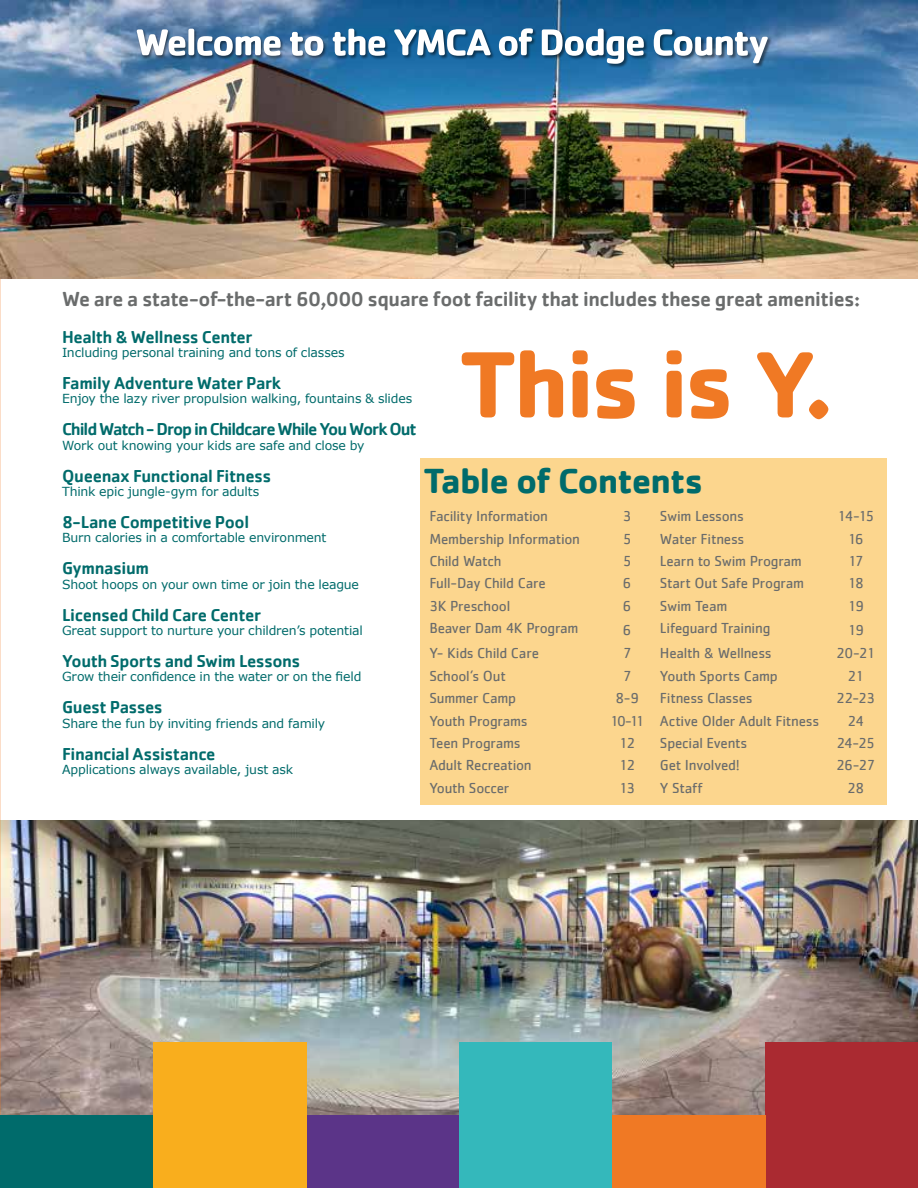
<style>
.page{position:relative;width:918px;height:1188px;background:#fff}
.page>*{position:absolute;margin:0;border:0;box-sizing:border-box;transform-origin:0 0}
.t1{font:700 97.5px "Cachet";letter-spacing:-.04em;color:#f07924}
.t2{font:700 36px "Cachet";letter-spacing:-.03em;color:#006b6b}
.t3{font:500 21px "Cachet";letter-spacing:-.025em;color:#6a6c6c}
.t4{font:500 17.85px "Cachet";letter-spacing:-.025em;color:#006b6b}
.t5{font:500 17.85px "Cachet";letter-spacing:-.055em;color:#006b6b}
.t6{font:15px "Cachet";letter-spacing:-.015em;color:#6a6c6c}
.t7{font:12.45px "Verdana";letter-spacing:-.015em;color:#006b6b}
</style>
<div class="page">
<img style="left:0;top:820px;width:918px;height:295px">
<div style="left:421px;top:458px;width:466px;height:347px;background:#fcd68e"></div>
<img style="left:0;top:0;width:918px;height:278px">
<div style="left:136px;top:28px;width:636px;height:40px;background:#000;opacity:.5"></div>
<svg style="left:137px;top:28px;width:631px;height:36px"></svg>
<div style="left:765px;top:1042px;width:153px;height:146px;background:#aa2a31"></div>
<div style="left:612px;top:1115px;width:153px;height:73px;background:#f07924"></div>
<div style="left:459px;top:1042px;width:153px;height:146px;background:#34b8bb"></div>
<div style="left:306px;top:1115px;width:153px;height:73px;background:#5b3488"></div>
<div style="left:153px;top:1042px;width:153px;height:146px;background:#f9ae1d"></div>
<div style="left:0;top:1115px;width:153px;height:73px;background:#006b6b"></div>
<h3 class="t3" style="left:62px;top:286px;width:799px">We are a state-of-the-art 60,000 square foot facility that includes these great amenities:</h3>
<p class="t4" style="left:62px;top:326px;width:192px">Health &amp; Wellness Center</p>
<p class="t7" style="left:62px;top:344px;width:284px">Including personal training and tons of classes</p>
<p class="t4" style="left:62px;top:372px;width:221px">Family Adventure Water Park</p>
<p class="t7" style="left:62px;top:390px;width:352px">Enjoy the lazy river propulsion walking, fountains &amp; slides</p>
<p class="t5" style="left:62px;top:418px;width:356px">Child Watch - Drop in Childcare While You Work Out</p>
<p class="t7" style="left:62px;top:437px;width:304px">Work out knowing your kids are safe and close by</p>
<p class="t4" style="left:62px;top:465px;width:211px">Queenax Functional Fitness</p>
<p class="t7" style="left:62px;top:483px;width:199px">Think epic jungle-gym for adults</p>
<p class="t4" style="left:62px;top:511px;width:189px">8-Lane Competitive Pool</p>
<p class="t7" style="left:62px;top:529px;width:266px">Burn calories in a comfortable environment</p>
<p class="t4" style="left:62px;top:557px;width:89px">Gymnasium</p>
<p class="t7" style="left:62px;top:576px;width:298px">Shoot hoops on your own time or join the league</p>
<p class="t4" style="left:62px;top:604px;width:201px">Licensed Child Care Center</p>
<p class="t7" style="left:62px;top:622px;width:302px">Great support to nurture your children’s potential</p>
<p class="t4" style="left:62px;top:650px;width:240px">Youth Sports and Swim Lessons</p>
<p class="t7" style="left:62px;top:668px;width:301px">Grow their confidence in the water or on the field</p>
<p class="t4" style="left:62px;top:696px;width:102px">Guest Passes</p>
<p class="t7" style="left:62px;top:715px;width:265px">Share the fun by inviting friends and family</p>
<p class="t4" style="left:62px;top:743px;width:155px">Financial Assistance</p>
<p class="t7" style="left:62px;top:761px;width:233px">Applications always available, just ask</p>
<h1 class="t1" style="left:459px;top:322px;width:377px">This is Y.</h1>
<h2 class="t2" style="left:423px;top:457px;width:281px">Table of Contents</h2>
<p class="t6" style="left:429px;top:507px;width:120px">Facility Information</p>
<p class="t6" style="left:623px;top:507px;width:10px">3</p>
<p class="t6" style="left:660px;top:507px;width:85px">Swim Lessons</p>
<p class="t6" style="left:837px;top:507px;width:39px">14-15</p>
<p class="t6" style="left:429px;top:530px;width:152px">Membership Information</p>
<p class="t6" style="left:623px;top:530px;width:10px">5</p>
<p class="t6" style="left:660px;top:530px;width:86px">Water Fitness</p>
<p class="t6" style="left:847px;top:530px;width:18px">16</p>
<p class="t6" style="left:429px;top:552px;width:74px">Child Watch</p>
<p class="t6" style="left:623px;top:552px;width:10px">5</p>
<p class="t6" style="left:660px;top:552px;width:143px">Learn to Swim Program</p>
<p class="t6" style="left:848px;top:552px;width:18px">17</p>
<p class="t6" style="left:429px;top:575px;width:118px">Full-Day Child Care</p>
<p class="t6" style="left:623px;top:575px;width:10px">6</p>
<p class="t6" style="left:660px;top:575px;width:146px">Start Out Safe Program</p>
<p class="t6" style="left:847px;top:575px;width:18px">18</p>
<p class="t6" style="left:429px;top:597px;width:82px">3K Preschool</p>
<p class="t6" style="left:623px;top:597px;width:10px">6</p>
<p class="t6" style="left:660px;top:597px;width:69px">Swim Team</p>
<p class="t6" style="left:848px;top:597px;width:18px">19</p>
<p class="t6" style="left:429px;top:620px;width:151px">Beaver Dam 4K Program</p>
<p class="t6" style="left:623px;top:621px;width:10px">6</p>
<p class="t6" style="left:660px;top:620px;width:112px">Lifeguard Training</p>
<p class="t6" style="left:848px;top:621px;width:18px">19</p>
<p class="t6" style="left:429px;top:645px;width:111px">Y- Kids Child Care</p>
<p class="t6" style="left:623px;top:645px;width:10px">7</p>
<p class="t6" style="left:660px;top:645px;width:113px">Health &amp; Wellness</p>
<p class="t6" style="left:836px;top:645px;width:41px">20-21</p>
<p class="t6" style="left:429px;top:667px;width:78px">School’s Out</p>
<p class="t6" style="left:623px;top:667px;width:10px">7</p>
<p class="t6" style="left:660px;top:667px;width:119px">Youth Sports Camp</p>
<p class="t6" style="left:848px;top:667px;width:18px">21</p>
<p class="t6" style="left:429px;top:689px;width:88px">Summer Camp</p>
<p class="t6" style="left:615px;top:689px;width:25px">8-9</p>
<p class="t6" style="left:660px;top:689px;width:94px">Fitness Classes</p>
<p class="t6" style="left:836px;top:689px;width:41px">22-23</p>
<p class="t6" style="left:429px;top:712px;width:100px">Youth Programs</p>
<p class="t6" style="left:610px;top:712px;width:211px">10-11 Active Older Adult Fitness</p>
<p class="t6" style="left:848px;top:712px;width:18px">24</p>
<p class="t6" style="left:429px;top:734px;width:93px">Teen Programs</p>
<p class="t6" style="left:619px;top:734px;width:18px">12</p>
<p class="t6" style="left:660px;top:734px;width:89px">Special Events</p>
<p class="t6" style="left:836px;top:734px;width:40px">24-25</p>
<p class="t6" style="left:429px;top:757px;width:104px">Adult Recreation</p>
<p class="t6" style="left:619px;top:757px;width:18px">12</p>
<p class="t6" style="left:660px;top:757px;width:81px">Get Involved!</p>
<p class="t6" style="left:836px;top:757px;width:41px">26-27</p>
<p class="t6" style="left:429px;top:779px;width:82px">Youth Soccer</p>
<p class="t6" style="left:619px;top:779px;width:18px">13</p>
<p class="t6" style="left:660px;top:779px;width:44px">Y Staff</p>
<p class="t6" style="left:847px;top:779px;width:19px">28</p>
</div>
